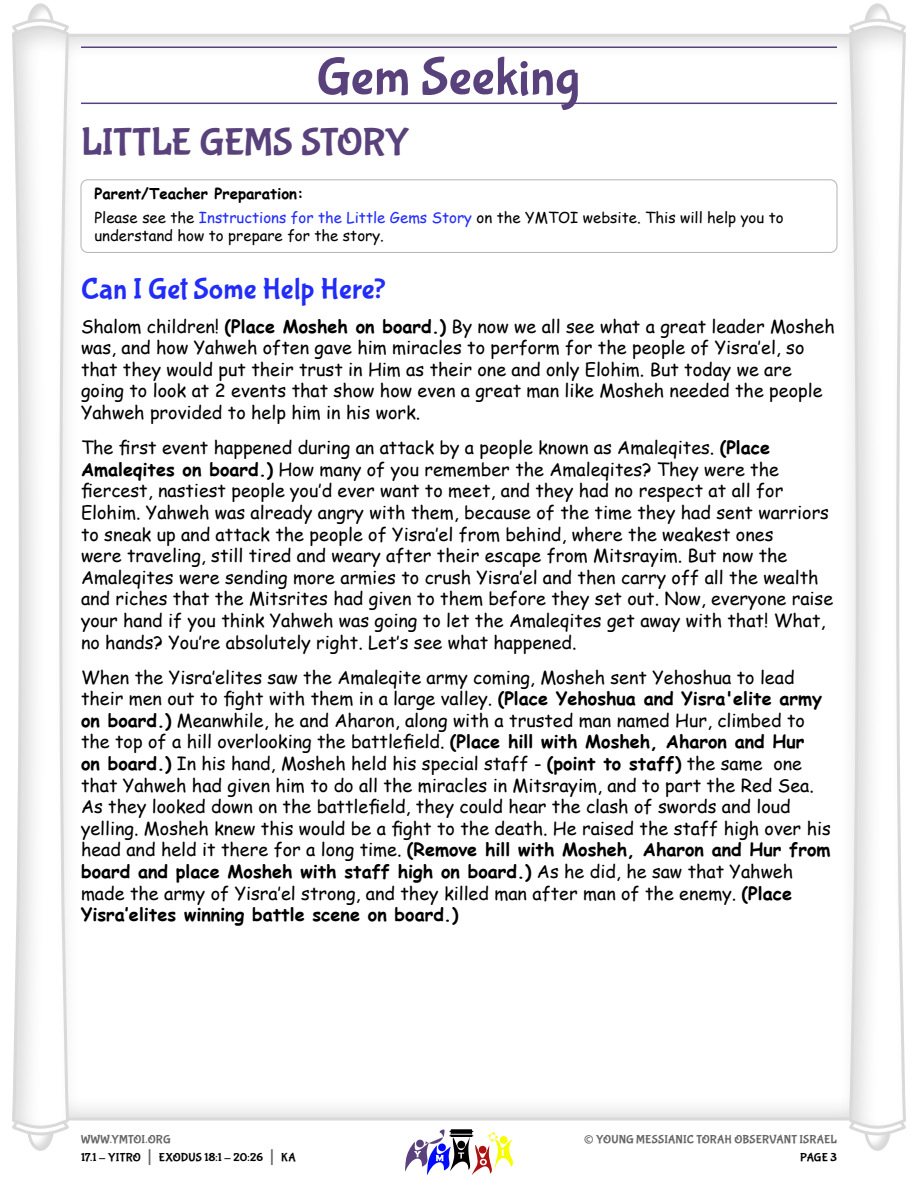
<style>
.page{position:relative;width:918px;height:1188px;background:#fff}
.page>*{position:absolute;margin:0;border:0;box-sizing:border-box;transform-origin:0 0}
.Section_Heading{font:54px "Bubblegum Sans";letter-spacing:.005em;color:#59417c}
.Heading{font:39px "Bubblegum Sans";letter-spacing:-.005em;color:#59417c}
.Sub_Heading{font:30px "Bubblegum Sans";letter-spacing:.005em;color:#222cf9}
.t1{font:27px "Bubblegum Sans";color:#666}
.Body_Text_-_Little_G{font:18px/21.6px "Comic Sans MS";color:#000}
.Body_Text_-_Instruct{font:15px/18px "Comic Sans MS";color:#000}
.Body_Text_-_Instruct-2{font:700 15px "Comic Sans MS";color:#000}
.t2{font:12px/18px "Bubblegum Sans";letter-spacing:.01em;color:#000}
.t3{font:12px "Bubblegum Sans";letter-spacing:.01em;color:#666}
.s1{color:#222cf9}
.s2{font-weight:700}
.s3{color:#666}
.s4{font-size:21px;color:#666}
</style>
<div class="page">
<svg style="left:405px;top:1129px;width:108px;height:46px"></svg>
<div style="left:24px;top:1102px;width:30px;height:50px;background:#000;opacity:.15"></div>
<div style="left:27px;top:1104px;width:27px;height:47px;border:3px solid #d9d9d9;border-radius:50%"></div>
<svg style="left:17px;top:1114px;width:55px;height:23px"></svg>
<div style="left:27px;top:2px;width:30px;height:51px;background:#000;opacity:.15"></div>
<div style="left:27px;top:3px;width:27px;height:48px;border:3px solid #d9d9d9;border-radius:50%"></div>
<svg style="left:18px;top:17px;width:45px;height:7px"></svg>
<svg style="left:12px;top:24px;width:58px;height:1106px"></svg>
<div style="left:861px;top:1102px;width:30px;height:50px;background:#000;opacity:.15"></div>
<div style="left:864px;top:1104px;width:27px;height:47px;border:3px solid #d9d9d9;border-radius:50%"></div>
<svg style="left:854px;top:1130px;width:47px;height:7px"></svg>
<div style="left:864px;top:2px;width:30px;height:51px;background:#000;opacity:.15"></div>
<div style="left:864px;top:3px;width:27px;height:48px;border:3px solid #d9d9d9;border-radius:50%"></div>
<svg style="left:846px;top:17px;width:54px;height:23px"></svg>
<svg style="left:848px;top:24px;width:58px;height:1106px"></svg>
<hr style="left:81px;top:103px;width:756px;height:1px;background:#59417c">
<hr style="left:81px;top:46px;width:756px;height:2px;background:#59417c">
<div style="left:81px;top:179px;width:756px;height:74px;border:1px solid #b3b3b3;border-radius:7px"></div>
<p class="Section_Heading" style="left:317px;top:47px;width:265px">Gem Seeking</p>
<p class="Heading" style="left:81px;top:120px;width:330px">LITTLE GEMS STORY</p>
<p class="Body_Text_-_Instruct-2" style="left:94px;top:182px;width:211px">Parent/Teacher Preparation:</p>
<p class="Body_Text_-_Instruct" style="left:94px;top:208px;width:691px">Please see the <span class="s1">Instructions for the Little Gems Story</span> on the YMTOI website. This will help you to understand how to prepare for the story.</p>
<p class="Sub_Heading" style="left:81px;top:272px;width:307px">Can I Get Some Help Here?</p>
<p class="Body_Text_-_Little_G" style="left:81px;top:315px;width:755px">Shalom children! <span class="s2">(Place Mosheh on board. )</span> By now we all see what a great leader Mosheh was, and how Yahweh often gave him miracles to perform for the people of Yisra’el, so that they would put their trust in Him as their one and only Elohim. But today we are going to look at 2 events that show how even a great man like Mosheh needed the people Yahweh provided to help him in his work.</p>
<p class="Body_Text_-_Little_G" style="left:81px;top:436px;width:754px">The first event happened during an attack by a people known as Amaleqites. <span class="s2">(Place Amaleqites on board. )</span> How many of you remember the Amaleqites? They were the fiercest, nastiest people you’d ever want to meet, and they had no respect at all for Elohim. Yahweh was already angry with them, because of the time they had sent warriors to sneak up and attack the people of Yisra’el from behind, where the weakest ones<br>were traveling, still tired and weary after their escape from Mitsrayim. But now the Amaleqites were sending more armies to crush Yisra’el and then carry off all the wealth and riches that the Mitsrites had given to them before they set out. Now, everyone raise your hand if you think Yahweh was going to let the Amaleqites get away with that! What, no hands? You’re absolutely right. Let’s see what happened.</p>
<p class="Body_Text_-_Little_G" style="left:81px;top:666px;width:751px">When the Yisra’elites saw the Amaleqite army coming, Mosheh sent Yehoshua to lead their men out to fight with them in a large valley. <span class="s2">(Place Yehoshua and Yisra'elite army on board. )</span> Meanwhile, he and Aharon, along with a trusted man named Hur, climbed to the top of a hill overlooking the battlefield. <span class="s2">(Place hill with Mosheh, Aharon and Hur<br>on board. )</span> In his hand, Mosheh held his special staff - <span class="s2">(point to staff)</span> the same one that Yahweh had given him to do all the miracles in Mitsrayim, and to part the Red Sea.<br>As they looked down on the battlefield, they could hear the clash of swords and loud yelling. Mosheh knew this would be a fight to the death. He raised the staff high over his head and held it there for a long time. <span class="s2">(Remove hill with Mosheh, Aharon and Hur from board and place Mosheh with staff high on board. )</span> As he did, he saw that Yahweh made the army of Yisra’el strong, and they killed man after man of the enemy. <span class="s2">(Place Yisra’elites winning battle scene on board.)</span></p>
<p class="t2" style="left:81px;top:1131px;width:216px"><span class="s3">WWW.YMTOI.ORG<br></span>17.1 - YITRO <span class="s4">|</span> EXODUS 18:1 - 20:26 <span class="s4">|</span> KA</p>
<h3 class="t1" style="left:584px;top:1124px;width:12px">©</h3>
<p class="t3" style="left:596px;top:1133px;width:242px">YOUNG MESSIANIC TORAH OBSERVANT ISRAEL</p>
<p class="t2" style="left:800px;top:1149px;width:38px">PAGE 3</p>
</div>
